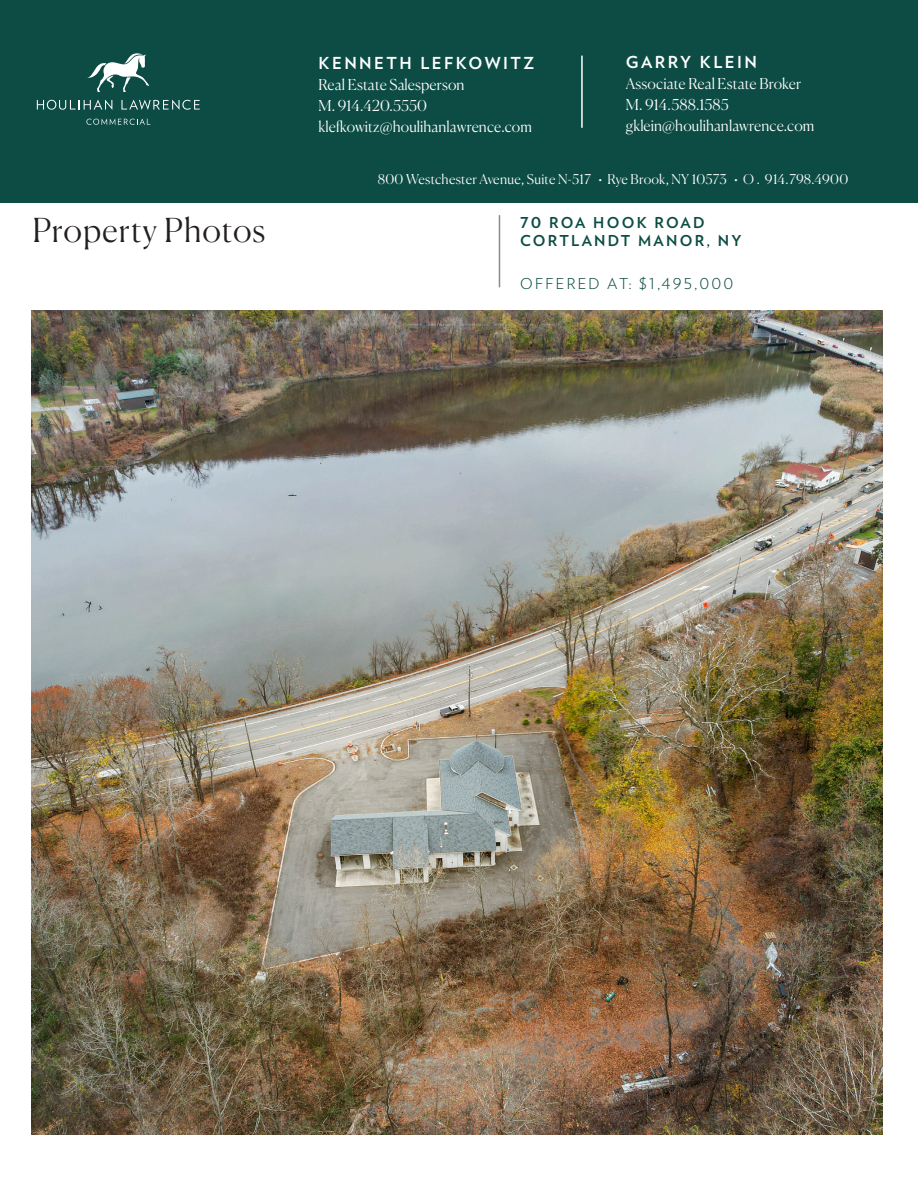
<style>
.page{position:relative;width:918px;height:1188px;background:#fff}
.page>*{position:absolute;margin:0;border:0;box-sizing:border-box;transform-origin:0 0}
.Body_Copy{font:300 33px "Canela";letter-spacing:.03em;color:#231f20}
.t1{font:700 16.5px "Verlag";letter-spacing:.15em;color:#fff}
.t2{font:300 15px/21px "Canela";letter-spacing:.01em;color:#fff}
.Body_Copy-2{font:700 15px/18px "Verlag";letter-spacing:.15em;color:#0c4c44}
.Body_Copy-3{font:300 15px "Verlag";letter-spacing:.15em;color:#0c4c44}
.t3{font:300 13.5px "Canela";letter-spacing:.015em;color:#fff}
</style>
<div class="page">
<div style="left:0;top:0;width:917px;height:202px;background:#0c4c44"></div>
<svg style="left:37px;top:100px;width:75px;height:10px"></svg>
<svg style="left:121px;top:100px;width:79px;height:10px"></svg>
<svg style="left:87px;top:53px;width:62px;height:39px"></svg>
<svg style="left:86px;top:119px;width:64px;height:6px"></svg>
<hr style="left:581px;top:56px;width:2px;height:72px;background:#fff">
<hr style="left:499px;top:215px;width:1px;height:72px;background:#8a8a8e">
<img style="left:32px;top:310px;width:850px;height:825px">
<p class="t1" style="left:626px;top:49px;width:133px">GARRY KLEIN</p>
<p class="t2" style="left:626px;top:72px;width:190px">Associate Real Estate Broker<br>M. 914.588.1585 gklein@houlihanlawrence.com</p>
<p class="t3" style="left:378px;top:168px;width:472px">800 Westchester Avenue, Suite N-517 • Rye Brook, NY 10573 • O . 914.798.4900</p>
<p class="t1" style="left:318px;top:50px;width:217px">KENNETH LEFKOWITZ</p>
<p class="t2" style="left:318px;top:73px;width:215px">Real Estate Salesperson<br>M. 914.420.5550 klefkowitz@houlihanlawrence.com</p>
<p class="Body_Copy" style="left:32px;top:204px;width:234px">Property Photos</p>
<p class="Body_Copy-2" style="left:520px;top:213px;width:223px">70 ROA HOOK ROAD<br>CORTLANDT MANOR, NY</p>
<p class="Body_Copy-3" style="left:520px;top:272px;width:215px">OFFERED AT: $1,495,000</p>
</div>
